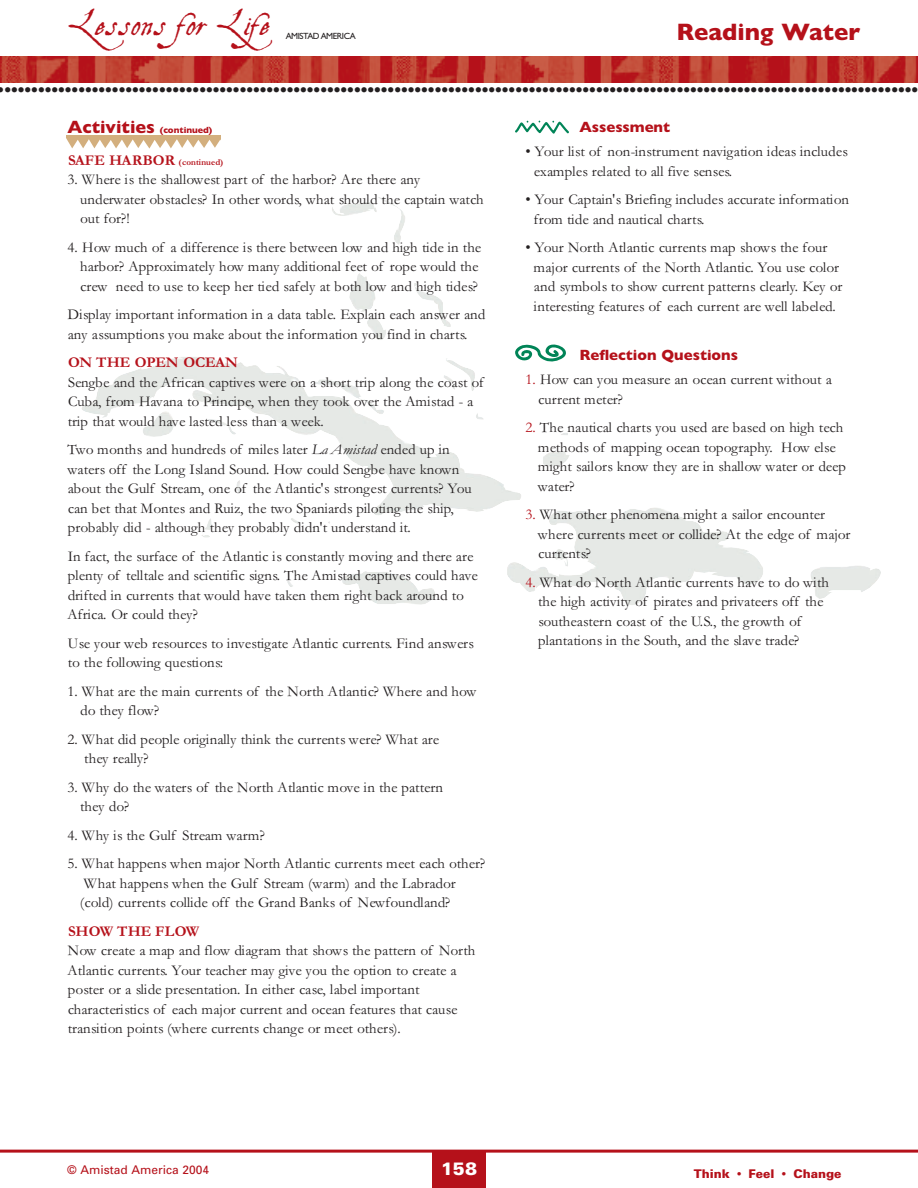
<style>
.page{position:relative;width:918px;height:1188px;background:#fff}
.page>*{position:absolute;margin:0;border:0;box-sizing:border-box;transform-origin:0 0}
.t1{font:33px "Aquiline";color:#b5111a}
.t2{font:700 24px "Gill Sans";color:#b5111a}
.t3{font:900 18px "Univers";color:#fff}
.t4{font:15px/19.5px "Garamond";color:#231f20}
.t5{font:700 15px "Gill Sans";color:#b5111a}
.t6{font:700 15px "Garamond";color:#b5111a}
.t7{font:12px "Univers";color:#b5111a}
.t8{font:900 12px "Univers";color:#b5111a}
.t9{font:700 9px "Gill Sans";color:#b5111a}
.t10{font:700 9px "Garamond";color:#b5111a}
.t11{font:9px "Gill Sans";letter-spacing:-.05em;color:#231f20}
.s1{font-size:18px}
.s2{font-size:15px}
.s3{font-style:italic}
.s4{color:#b5111a}
.s5{font-family:"Arial";font-weight:700}
</style>
<div class="page">
<img style="left:82px;top:197px;width:439px;height:318px">
<img style="left:0;top:56px;width:918px;height:27px">
<hr style="left:66px;top:136px;width:154px;height:2px;background:#d3af7e">
<svg style="left:66px;top:138px;width:154px;height:11px"></svg>
<svg style="left:515px;top:121px;width:54px;height:13px"></svg>
<svg style="left:515px;top:344px;width:51px;height:19px"></svg>
<hr style="left:0;top:1150px;width:918px;height:3px;background:#b5111a">
<div style="left:432px;top:1152px;width:54px;height:36px;background:#b5111a"></div>
<h1 class="t1" style="left:67px;top:5px;width:222px">Lessons for Life</h1>
<p class="t11" style="left:286px;top:33px;width:72px">AMISTAD AMERICA</p>
<h2 class="t2" style="left:677px;top:23px;width:185px">Reading Water</h2>
<p class="t9" style="left:68px;top:127px;width:146px"><span class="s1">Activities</span> (continued)</p>
<p class="t10" style="left:68px;top:158px;width:157px"><span class="s2">SAFE HARBOR</span> (continued)</p>
<p class="t4" style="left:80px;top:171px;width:405px;text-indent:-12px">3. Where is the shallowest part of the harbor? Are there any underwater obstacles? In other words, what should the captain watch out for?!</p>
<p class="t4" style="left:80px;top:239px;width:403px;text-indent:-12px">4. How much of a difference is there between low and high tide in the harbor? Approximately how many additional feet of rope would the crew need to use to keep her tied safely at both low and high tides?</p>
<p class="t4" style="left:68px;top:306px;width:419px">Display important information in a data table. Explain each answer and any assumptions you make about the information you find in charts.</p>
<p class="t6" style="left:68px;top:357px;width:172px">ON THE OPEN OCEAN</p>
<p class="t4" style="left:68px;top:374px;width:418px">Sengbe and the African captives were on a short trip along the coast of<br>Cuba, from Havana to Principe, when they took over the Amistad - a trip that would have lasted less than a week.</p>
<p class="t4" style="left:67px;top:441px;width:405px">Two months and hundreds of miles later <span class="s3">La Amistad</span> ended up in waters off the Long Island Sound. How could Sengbe have known about the Gulf Stream, one of the Atlantic's strongest currents? You can bet that Montes and Ruiz, the two Spaniards piloting the ship, probably did - although they probably didn't understand it.</p>
<p class="t4" style="left:67px;top:548px;width:411px">In fact, the surface of the Atlantic is constantly moving and there are plenty of telltale and scientific signs. The Amistad captives could have drifted in currents that would have taken them right back around to Africa. Or could they?</p>
<p class="t4" style="left:67px;top:635px;width:407px">Use your web resources to investigate Atlantic currents. Find answers to the following questions:</p>
<p class="t4" style="left:80px;top:683px;width:398px;text-indent:-12px">1. What are the main currents of the North Atlantic? Where and how do they flow?</p>
<p class="t4" style="left:84px;top:731px;width:356px;text-indent:-16px">2. What did people originally think the currents were? What are they really?</p>
<p class="t4" style="left:80px;top:779px;width:365px;text-indent:-12px">3. Why do the waters of the North Atlantic move in the pattern they do?</p>
<p class="t4" style="left:67px;top:827px;width:199px">4. Why is the Gulf Stream warm?</p>
<p class="t4" style="left:80px;top:855px;width:407px;text-indent:-12px">5. What happens when major North Atlantic currents meet each other?<br>What happens when the Gulf Stream (warm) and the Labrador (cold) currents collide off the Grand Banks of Newfoundland?</p>
<p class="t6" style="left:67px;top:925px;width:133px">SHOW THE FLOW</p>
<p class="t4" style="left:67px;top:942px;width:409px">Now create a map and flow diagram that shows the pattern of North Atlantic currents. Your teacher may give you the option to create a poster or a slide presentation. In either case, label important characteristics of each major current and ocean features that cause transition points (where currents change or meet others).</p>
<p class="t5" style="left:579px;top:122px;width:92px">Assessment</p>
<p class="t4" style="left:534px;top:143px;width:315px;text-indent:-8px">• Your list of non-instrument navigation ideas includes examples related to all five senses.</p>
<p class="t4" style="left:534px;top:191px;width:317px;text-indent:-8px">• Your Captain's Briefing includes accurate information from tide and nautical charts.</p>
<p class="t4" style="left:534px;top:239px;width:310px;text-indent:-8px">• Your North Atlantic currents map shows the four major currents of the North Atlantic. You use color and symbols to show current patterns clearly. Key or interesting features of each current are well labeled.</p>
<p class="t5" style="left:579px;top:350px;width:160px">Reflection Questions</p>
<p class="t4" style="left:538px;top:371px;width:295px;text-indent:-12px"><span class="s4">1.</span> How can you measure an ocean current without a current meter?</p>
<p class="t4" style="left:538px;top:419px;width:310px;text-indent:-12px"><span class="s4">2.</span> The nautical charts you used are based on high tech methods of mapping ocean topography. How else might sailors know they are in shallow water or deep water?</p>
<p class="t4" style="left:538px;top:506px;width:314px;text-indent:-12px"><span class="s4">3.</span> What other phenomena might a sailor encounter where currents meet or collide? At the edge of major currents?</p>
<p class="t4" style="left:538px;top:574px;width:293px;text-indent:-12px"><span class="s4">4.</span> What do North Atlantic currents have to do with the high activity of pirates and privateers off the southeastern coast of the U.S., the growth of plantations in the South, and the slave trade?</p>
<p class="t7" style="left:67px;top:1165px;width:143px">© Amistad America 2004</p>
<p class="t3" style="left:441px;top:1162px;width:38px">158</p>
<p class="t8" style="left:694px;top:1169px;width:149px">Think <span class="s5">•</span> Feel <span class="s5">•</span> Change</p>
</div>
